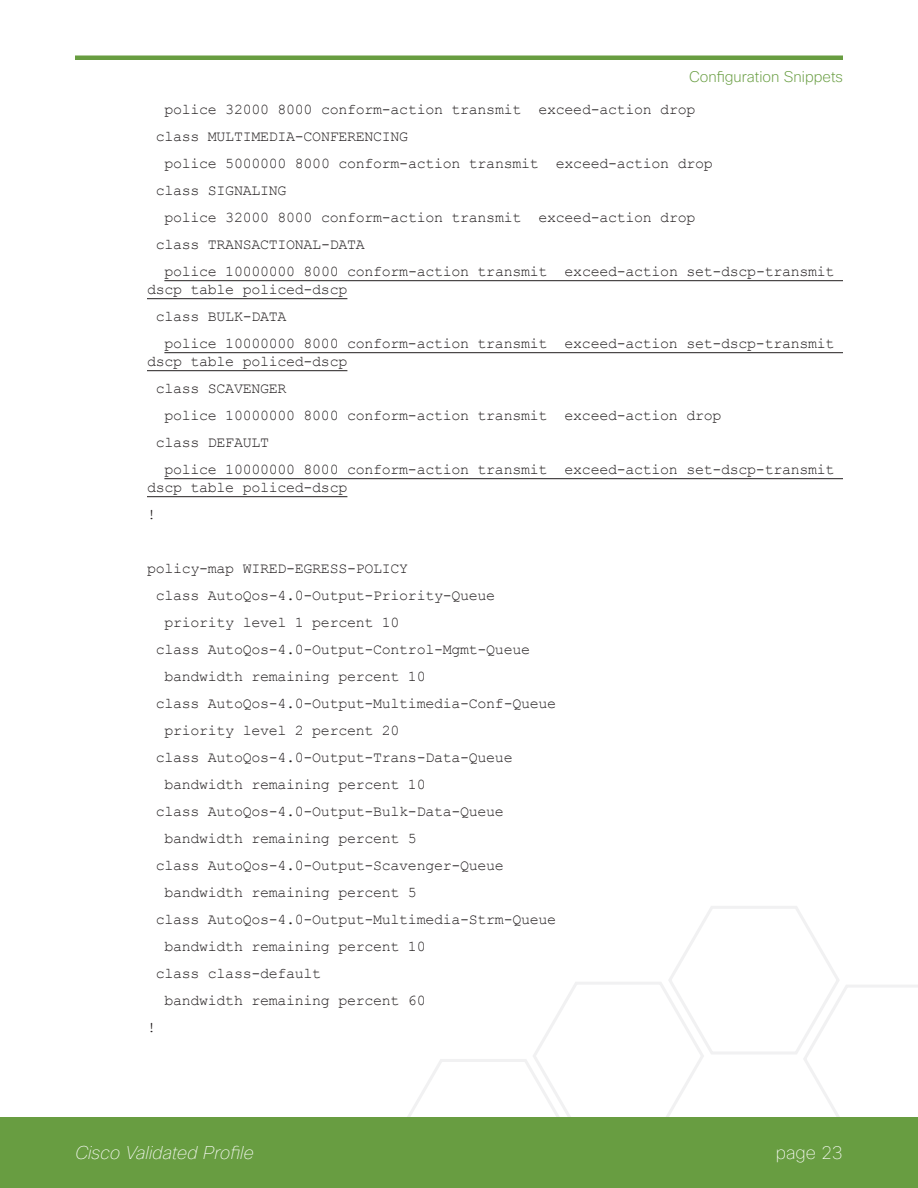
<style>
.page{position:relative;width:918px;height:1188px;background:#fff}
.page>*{position:absolute;margin:0;border:0;box-sizing:border-box;transform-origin:0 0}
.t1{font:italic 100 18px "Cisco Sans";color:#fff}
.t2{font:100 18px "Cisco Sans";color:#fff}
.t3{font:15px/27px "Courier New";letter-spacing:-.02em;color:#231f20}
.t4{font:200 15px "Cisco Sans";color:#689d41}
</style>
<div class="page">
<svg style="left:396px;top:906px;width:522px;height:212px"></svg>
<div style="left:0;top:1118px;width:918px;height:70px;background:#689d41"></div>
<hr style="left:75px;top:56px;width:768px;height:4px;background:#689d41">
<hr style="left:164px;top:280px;width:679px;height:1px;background:#231f20">
<hr style="left:147px;top:298px;width:200px;height:1px;background:#231f20">
<hr style="left:164px;top:352px;width:679px;height:1px;background:#231f20">
<hr style="left:147px;top:370px;width:200px;height:1px;background:#231f20">
<hr style="left:164px;top:478px;width:679px;height:1px;background:#231f20">
<hr style="left:147px;top:496px;width:200px;height:1px;background:#231f20">
<p class="t4" style="left:689px;top:68px;width:155px">Configuration Snippets</p>
<p class="t3" style="left:164px;top:96px;width:532px">police 32000 8000 conform-action transmit exceed-action drop</p>
<p class="t3" style="left:156px;top:123px;width:254px">class MULTIMEDIA-CONFERENCING</p>
<p class="t3" style="left:164px;top:150px;width:550px">police 5000000 8000 conform-action transmit exceed-action drop</p>
<p class="t3" style="left:156px;top:177px;width:132px">class SIGNALING</p>
<p class="t3" style="left:164px;top:204px;width:532px">police 32000 8000 conform-action transmit exceed-action drop</p>
<p class="t3" style="left:156px;top:231px;width:211px">class TRANSACTIONAL-DATA</p>
<p class="t3" style="left:164px;top:258px;width:672px">police 10000000 8000 conform-action transmit exceed-action set-dscp-transmit</p>
<p class="t3" style="left:147px;top:276px;width:202px">dscp table policed-dscp</p>
<p class="t3" style="left:156px;top:303px;width:132px">class BULK-DATA</p>
<p class="t3" style="left:164px;top:330px;width:672px">police 10000000 8000 conform-action transmit exceed-action set-dscp-transmit</p>
<p class="t3" style="left:147px;top:348px;width:202px">dscp table policed-dscp</p>
<p class="t3" style="left:156px;top:375px;width:132px">class SCAVENGER</p>
<p class="t3" style="left:164px;top:402px;width:559px">police 10000000 8000 conform-action transmit exceed-action drop</p>
<p class="t3" style="left:156px;top:429px;width:115px">class DEFAULT</p>
<p class="t3" style="left:164px;top:456px;width:672px">police 10000000 8000 conform-action transmit exceed-action set-dscp-transmit</p>
<p class="t3" style="left:147px;top:474px;width:202px">dscp table policed-dscp !</p>
<p class="t3" style="left:147px;top:555px;width:263px">policy-map WIRED-EGRESS-POLICY</p>
<p class="t3" style="left:156px;top:582px;width:341px">class AutoQos-4.0-Output-Priority-Queue</p>
<p class="t3" style="left:164px;top:609px;width:237px">priority level 1 percent 10</p>
<p class="t3" style="left:156px;top:636px;width:376px">class AutoQos-4.0-Output-Control-Mgmt-Queue</p>
<p class="t3" style="left:164px;top:663px;width:263px">bandwidth remaining percent 10</p>
<p class="t3" style="left:156px;top:690px;width:402px">class AutoQos-4.0-Output-Multimedia-Conf-Queue</p>
<p class="t3" style="left:164px;top:717px;width:237px">priority level 2 percent 20</p>
<p class="t3" style="left:156px;top:744px;width:358px">class AutoQos-4.0-Output-Trans-Data-Queue</p>
<p class="t3" style="left:164px;top:771px;width:263px">bandwidth remaining percent 10</p>
<p class="t3" style="left:156px;top:798px;width:350px">class AutoQos-4.0-Output-Bulk-Data-Queue</p>
<p class="t3" style="left:164px;top:825px;width:254px">bandwidth remaining percent 5</p>
<p class="t3" style="left:156px;top:852px;width:350px">class AutoQos-4.0-Output-Scavenger-Queue</p>
<p class="t3" style="left:164px;top:879px;width:254px">bandwidth remaining percent 5</p>
<p class="t3" style="left:156px;top:906px;width:402px">class AutoQos-4.0-Output-Multimedia-Strm-Queue</p>
<p class="t3" style="left:164px;top:933px;width:263px">bandwidth remaining percent 10</p>
<p class="t3" style="left:156px;top:960px;width:167px">class class-default</p>
<p class="t3" style="left:164px;top:987px;width:263px">bandwidth remaining percent 60</p>
<p class="t3" style="left:147px;top:1014px;width:10px">!</p>
<p class="t1" style="left:75px;top:1141px;width:180px">Cisco Validated Profile</p>
<p class="t2" style="left:776px;top:1141px;width:69px">page 23</p>
</div>
